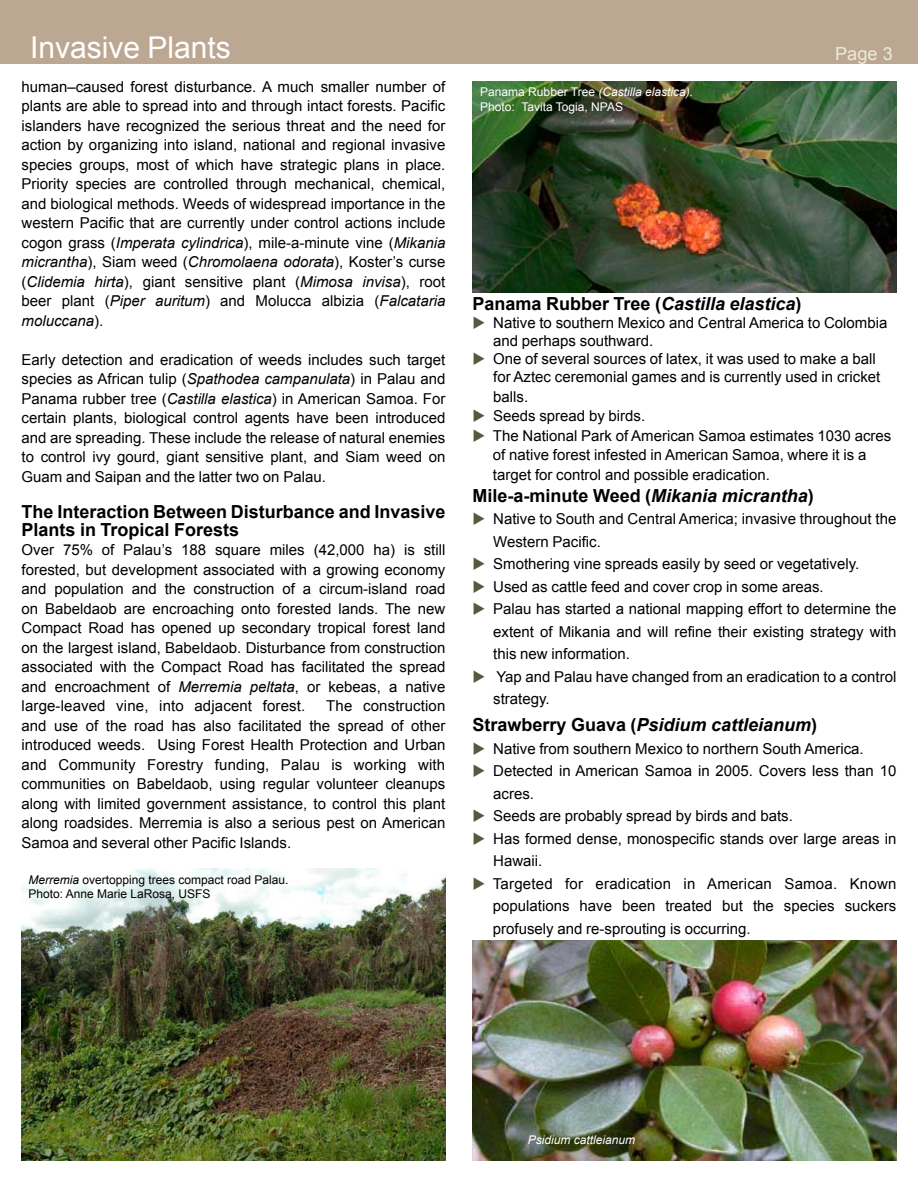
<style>
.page{position:relative;width:918px;height:1188px;background:#fff}
.page>*{position:absolute;margin:0;border:0;box-sizing:border-box;transform-origin:0 0}
.t1{font:30px "Arial";color:#fff}
.t2{font:700 18px/18px "Arial";color:#000}
.t3{font:italic 700 18px "Arial";color:#000}
.t4{font:18px "Arial";color:#eceada}
.t5{font:15px/19.5px "Arial";color:#000}
.t6{font:12px/14.4px "Arial";color:#000}
.t7{font:12px/14.4px "Arial";color:#fff}
.t8{font:italic 12px "Arial";color:#fff}
.s1{font-style:italic}
.s2{color:#59573e}
.s3{font-style:normal}
</style>
<div class="page">
<div style="left:0;top:0;width:918px;height:64px;background:#bca793"></div>
<img style="left:22px;top:868px;width:424px;height:293px">
<img style="left:472px;top:81px;width:424px;height:211px">
<img style="left:472px;top:941px;width:424px;height:220px">
<h1 class="t1" style="left:30px;top:28px;width:202px">Invasive Plants</h1>
<p class="t4" style="left:835px;top:42px;width:59px">Page 3</p>
<p class="t5" style="left:22px;top:77px;width:425px;text-align:justify">human–caused forest disturbance. A much smaller number of plants are able to spread into and through intact forests. Pacific islanders have recognized the serious threat and the need for action by organizing into island, national and regional invasive species groups, most of which have strategic plans in place.<br>Priority species are controlled through mechanical, chemical, and biological methods. Weeds of widespread importance in the western Pacific that are currently under control actions include cogon grass (<span class="s1">Imperata cylindrica</span>), mile-a-minute vine (<span class="s1">Mikania micrantha</span>), Siam weed (<span class="s1">Chromolaena odorata</span>), Koster’s curse (<span class="s1">Clidemia hirta</span>), giant sensitive plant (<span class="s1">Mimosa invisa</span>), root beer plant (<span class="s1">Piper auritum</span>) and Molucca albizia (<span class="s1">Falcataria moluccana</span>).</p>
<p class="t5" style="left:22px;top:350px;width:425px;text-align:justify">Early detection and eradication of weeds includes such target species as African tulip (<span class="s1">Spathodea campanulata</span>) in Palau and Panama rubber tree (<span class="s1">Castilla elastica</span>) in American Samoa. For certain plants, biological control agents have been introduced and are spreading. These include the release of natural enemies to control ivy gourd, giant sensitive plant, and Siam weed on Guam and Saipan and the latter two on Palau.</p>
<p class="t2" style="left:22px;top:503px;width:425px">The Interaction Between Disturbance and Invasive<br>Plants in Tropical Forests</p>
<p class="t5" style="left:22px;top:541px;width:425px;text-align:justify">Over 75% of Palau’s 188 square miles (42,000 ha) is still forested, but development associated with a growing economy and population and the construction of a circum-island road on Babeldaob are encroaching onto forested lands. The new Compact Road has opened up secondary tropical forest land on the largest island, Babeldaob. Disturbance from construction associated with the Compact Road has facilitated the spread and encroachment of <span class="s1">Merremia peltata</span>, or kebeas, a native large-leaved vine, into adjacent forest.</p>
<p class="t7" style="left:480px;top:85px;width:214px">Panama Rubber Tree <span class="s1">(Castilla elastica).<br></span>Photo: Tavita Togia, NPAS</p>
<p class="t2" style="left:472px;top:295px;width:331px">Panama Rubber Tree (<span class="s1">Castilla elastica</span>)</p>
<p class="t5" style="left:493px;top:314px;width:396px;line-height:18px;text-indent:-21px"><span class="s2">◆</span> Native to southern Mexico and Central America to Colombia and perhaps southward.</p>
<p class="t5" style="left:493px;top:350px;width:389px;line-height:18.1px;text-indent:-21px"><span class="s2">◆</span> One of several sources of latex, it was used to make a ball for Aztec ceremonial games and is currently used in cricket</p>
<p class="t5" style="left:493px;top:387px;width:37px">balls.</p>
<p class="t5" style="left:472px;top:406px;width:174px"><span class="s2">◆</span> Seeds spread by birds.</p>
<p class="t5" style="left:493px;top:426px;width:400px;text-indent:-20px"><span class="s2">◆</span> The National Park of American Samoa estimates 1030 acres of native forest infested in American Samoa, where it is a target for control and possible eradication.</p>
<p class="t2" style="left:472px;top:487px;width:343px">Mile-a-minute Weed (<span class="s1">Mikania micrantha</span>)</p>
<p class="t5" style="left:493px;top:508px;width:405px;line-height:22.5px;text-indent:-21px"><span class="s2">◆</span> Native to South and Central America; invasive throughout the<br>Western Pacific.</p>
<p class="t5" style="left:472px;top:554px;width:388px"><span class="s2">◆</span> Smothering vine spreads easily by seed or vegetatively.</p>
<p class="t5" style="left:472px;top:577px;width:353px"><span class="s2">◆</span> Used as cattle feed and cover crop in some areas.</p>
<p class="t5" style="left:493px;top:598px;width:405px;line-height:22.5px;text-align:justify;text-indent:-21px"><span class="s2">◆</span> Palau has started a national mapping effort to determine the extent of Mikania and will refine their existing strategy with this new information.</p>
<p class="t5" style="left:493px;top:665px;width:405px;line-height:22.5px;text-indent:-21px"><span class="s2">◆</span> Yap and Palau have changed from an eradication to a control strategy.</p>
<p class="t3" style="left:472px;top:713px;width:346px"><span class="s3">Strawberry Guava (</span>Psidium cattleianum<span class="s3">)</span></p>
<p class="t5" style="left:472px;top:739px;width:393px"><span class="s2">◆</span> Native from southern Mexico to northern South America.</p>
<p class="t5" style="left:493px;top:760px;width:405px;line-height:22.5px;text-indent:-21px"><span class="s2">◆</span> Detected in American Samoa in 2005. Covers less than 10 acres.</p>
<p class="t5" style="left:472px;top:806px;width:322px"><span class="s2">◆</span> Seeds are probably spread by birds and bats.</p>
<p class="t5" style="left:493px;top:827px;width:405px;line-height:22.5px;text-indent:-21px"><span class="s2">◆</span> Has formed dense, monospecific stands over large areas in<br>Hawaii.</p>
<p class="t5" style="left:493px;top:872px;width:405px;line-height:22.5px;text-align:justify;text-indent:-20px"><span class="s2">◆</span> Targeted for eradication in American Samoa. Known populations have been treated but the species suckers profusely and re-sprouting is occurring.</p>
<p class="t5" style="left:22px;top:697px;width:425px;text-align:justify;text-indent:305px">The construction and use of the road has also facilitated the spread of other introduced weeds. Using Forest Health Protection and Urban and Community Forestry funding, Palau is working with communities on Babeldaob, using regular volunteer cleanups along with limited government assistance, to control this plant along roadsides. Merremia is also a serious pest on American Samoa and several other Pacific Islands.</p>
<p class="t6" style="left:28px;top:873px;width:262px"><span class="s1">Merremia</span> overtopping trees compact road Palau.<br>Photo: Anne Marie LaRosa, USFS</p>
<p class="t8" style="left:528px;top:1132px;width:109px">Psidium cattleianum</p>
</div>
